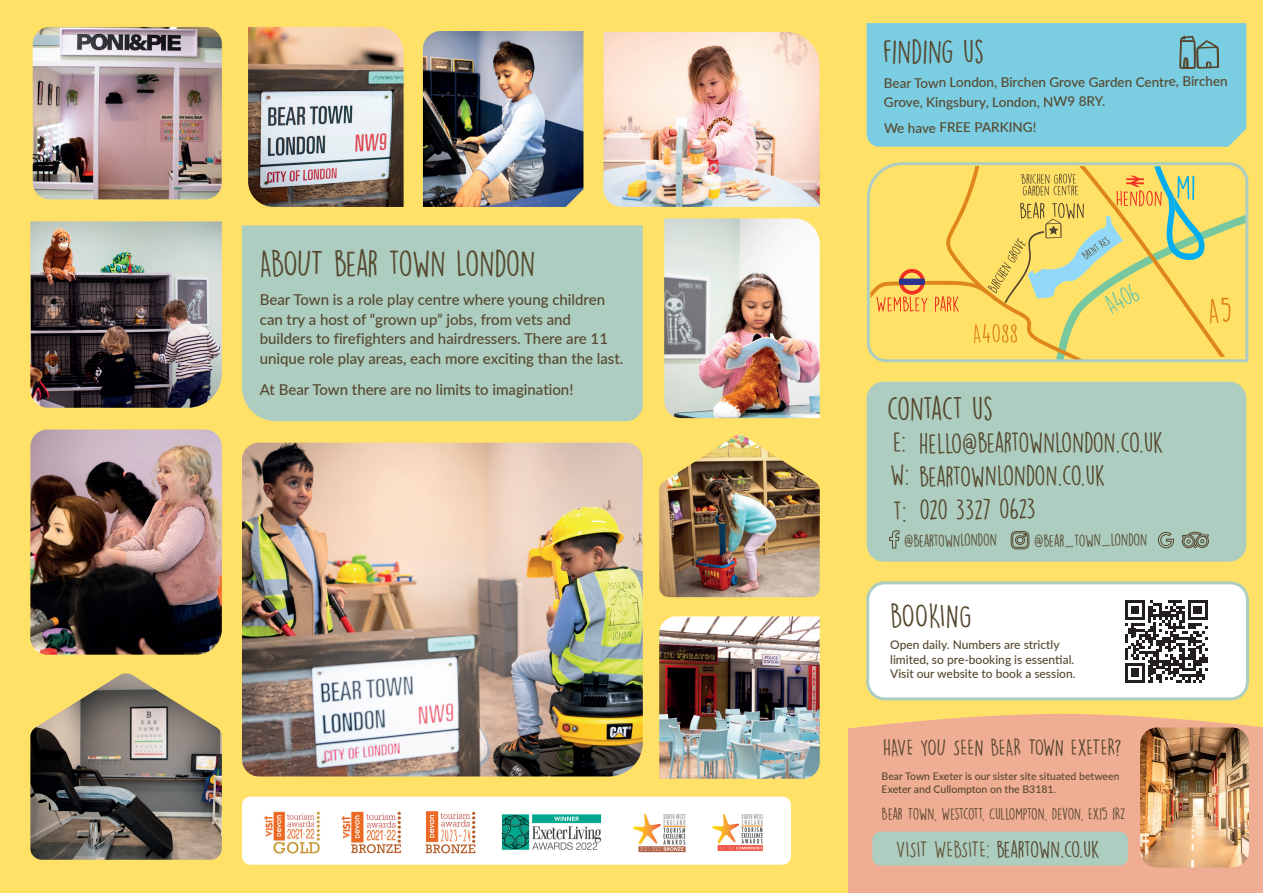
<style>
.page{position:relative;width:1263px;height:893px;background:#ffe168}
.page>*{position:absolute;margin:0;border:0;box-sizing:border-box;transform-origin:0 0}
.t1{font:33px "Lemon Yellow Sun";letter-spacing:-.04em;color:#56482f}
.t2{font:30px "Lemon Yellow Sun";color:#56482f}
.t3{font:30px "Lemon Yellow Sun";letter-spacing:-.04em;color:#56482f}
.t4{font:25.5px/35px "DK Lemon Yellow Sun";letter-spacing:-.035em;color:#56482f}
.t5{font:21px "DK Lemon Yellow Sun";letter-spacing:-.015em;color:#56482f}
.t6{font:15.45px "DK Lemon Yellow Sun";letter-spacing:-.035em;color:#56482f}
.t7{font:500 15px/19.5px "Lato";color:#56482f}
.t8{font:15px "DK Lemon Yellow Sun";letter-spacing:-.03em;color:#56482f}
.t9{font:500 13.5px/19.8px "Lato";letter-spacing:-.005em;color:#56482f}
.t10{font:500 12px/14.4px "Lato";color:#56482f}
.t11{font:500 10.5px/13.5px "Lato";color:#56482f}
.s1{color:#65573c}
</style>
<div class="page">
<div style="left:849px;top:706px;width:414px;height:187px;background:#efad94"></div>
<svg style="left:848px;top:699px;width:415px;height:30px"></svg>
<div style="left:868px;top:583px;width:379px;height:116px;background:#fff;border-radius:17px"></div>
<div style="left:866px;top:581px;width:383px;height:119px;border:3px solid #accdbf;border-radius:17px"></div>
<div style="left:866px;top:382px;width:380px;height:180px;background:#accdbf;border-radius:17px"></div>
<div style="left:866px;top:23px;width:380px;height:124px;background:#7bcde2"></div>
<svg style="left:1179px;top:26px;width:40px;height:54px;background:#73b2bd"></svg>
<svg style="left:1158px;top:532px;width:16px;height:17px"></svg>
<svg style="left:1181px;top:531px;width:27px;height:17px"></svg>
<svg style="left:1125px;top:600px;width:82px;height:83px"></svg>
<svg style="left:889px;top:530px;width:11px;height:19px"></svg>
<svg style="left:1011px;top:531px;width:18px;height:18px"></svg>
<div style="left:242px;top:797px;width:549px;height:68px;background:#fff;border-radius:9px"></div>
<img style="left:423px;top:31px;width:160px;height:176px">
<img style="left:659px;top:616px;width:161px;height:163px">
<img style="left:33px;top:27px;width:189px;height:172px">
<img style="left:30px;top:221px;width:192px;height:187px">
<img style="left:501px;top:814px;width:101px;height:36px">
<img style="left:632px;top:813px;width:54px;height:40px">
<img style="left:712px;top:813px;width:51px;height:38px">
<img style="left:341px;top:811px;width:60px;height:43px">
<img style="left:425px;top:811px;width:51px;height:43px">
<img style="left:264px;top:811px;width:56px;height:43px">
<img style="left:30px;top:430px;width:192px;height:225px">
<img style="left:242px;top:443px;width:401px;height:333px">
<img style="left:664px;top:218px;width:156px;height:200px">
<img style="left:248px;top:27px;width:156px;height:180px">
<img style="left:603px;top:32px;width:217px;height:175px">
<div style="left:242px;top:225px;width:401px;height:196px;background:#accdbf"></div>
<img style="left:30px;top:673px;width:192px;height:187px">
<img style="left:659px;top:435px;width:161px;height:162px">
<svg style="left:867px;top:162px;width:381px;height:200px"></svg>
<img style="left:1140px;top:727px;width:109px;height:140px">
<div style="left:872px;top:832px;width:256px;height:34px;background:#accdbf;border-radius:9px"></div>
<h1 class="t1" style="left:260px;top:242px;width:277px">ABOUT BEAR TOWN LONDON</h1>
<p class="t7" style="left:260px;top:290px;width:365px">Bear Town is a role play centre where young children can try a host of “grown up” jobs, from vets and builders to firefighters and hairdressers. There are 11 unique role play areas, each more exciting than the last.</p>
<p class="t7" style="left:260px;top:380px;width:315px">At Bear Town there are no limits to imagination!</p>
<h2 class="t2" style="left:883px;top:33px;width:103px">FINDING US</h2>
<p class="t9" style="left:884px;top:72px;width:345px">Bear Town London, Birchen Grove Garden Centre, Birchen<br>Grove, Kingsbury, London, NW9 8RY.</p>
<p class="t9" style="left:884px;top:117px;width:154px">We have FREE PARKING!</p>
<h2 class="t3" style="left:887px;top:390px;width:108px">CONTACT US</h2>
<h3 class="t4" style="left:919px;top:425px;width:246px">HELLO@BEARTOWNLONDON.CO.UK</h3>
<h3 class="t4" style="left:890px;top:424px;width:217px">E:<br>W: BEARTOWNLONDON.CO.UK<br>T:</h3>
<h3 class="t4" style="left:919px;top:491px;width:118px">020 3327 0623</h3>
<p class="t6" style="left:904px;top:531px;width:94px">@BEARTOWNLONDON</p>
<p class="t6" style="left:1034px;top:531px;width:115px">@BEAR_TOWN_LONDON</p>
<h2 class="t2" style="left:890px;top:596px;width:83px">BOOKING</h2>
<p class="t10" style="left:890px;top:637px;width:187px">Open daily. Numbers are strictly limited, so pre-booking is essential.<br>Visit our website to book a session.</p>
<h3 class="t5" style="left:883px;top:735px;width:240px">HAVE YOU SEEN BEAR TOWN EXETER?</h3>
<p class="t11" style="left:882px;top:768px;width:239px">Bear Town Exeter is our sister site situated between<br>Exeter and Cullompton on the B3181.</p>
<p class="t8" style="left:882px;top:805px;width:245px">BEAR TOWN, WESTCOTT, CULLOMPTON, DEVON, EX15 1RZ</p>
<h3 class="t5" style="left:896px;top:837px;width:205px"><span class="s1">VISIT WEBSITE:</span> BEARTOWN.CO.UK</h3>
</div>
